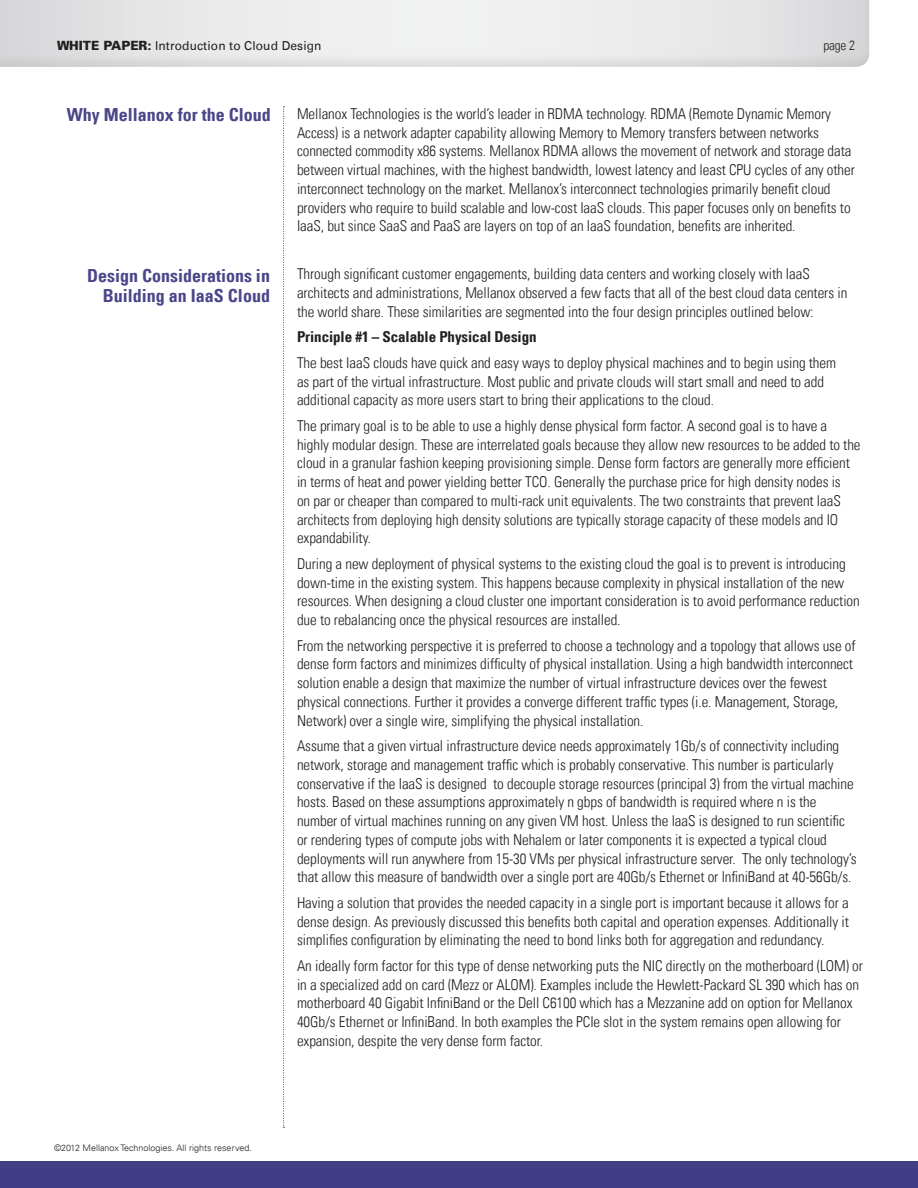
<style>
.page{position:relative;width:918px;height:1188px;background:#fff}
.page>*{position:absolute;margin:0;border:0;box-sizing:border-box;transform-origin:0 0}
._02_Body_Heading1{font:700 condensed 18px/19.5px "Univers LT";color:#4b4689;text-align:right}
._02_Body_Copy{font:300 condensed 15px/18.8px "Univers LT";letter-spacing:-.005em;color:#231f20}
._02_Body_Copy-2{font:700 condensed 15px "Univers LT";letter-spacing:-.005em;color:#231f20}
._01_Folio_Pg_-_R{font:300 condensed 13.5px "Univers LT";color:#231f20}
._01_Second_Title{font:12.3px "Univers LT";letter-spacing:.01em;color:#231f20}
._03_Doc_No{font:300 9px "Univers LT";color:#231f20}
.s1{font-weight:900;font-size:12.75px}
</style>
<div class="page">
<div style="left:0;top:0;width:869px;height:68px;background:#231f20;opacity:.25"></div>
<svg style="left:283px;top:106px;width:2px;height:1022px"></svg>
<div style="left:0;top:1161px;width:918px;height:27px;background:#413e85"></div>
<p class="_01_Second_Title" style="left:57px;top:38px;width:266px"><span class="s1">WHITE PAPER:</span> Introduction to Cloud Design</p>
<p class="_01_Folio_Pg_-_R" style="left:823px;top:37px;width:33px">page 2</p>
<p class="_02_Body_Heading1" style="left:67px;top:105px;width:205px">Why Mellanox for the Cloud</p>
<p class="_02_Body_Heading1" style="left:87px;top:266px;width:184px">Design Considerations in<br>Building an IaaS Cloud</p>
<p class="_02_Body_Copy" style="left:297px;top:104px;width:559px">Mellanox Technologies is the world’s leader in RDMA technology. RDMA (Remote Dynamic Memory Access) is a network adapter capability allowing Memory to Memory transfers between networks connected commodity x86 systems. Mellanox RDMA allows the movement of network and storage data between virtual machines, with the highest bandwidth, lowest latency and least CPU cycles of any other interconnect technology on the market. Mellanox’s interconnect technologies primarily benefit cloud providers who require to build scalable and low-cost IaaS clouds. This paper focuses only on benefits to IaaS, but since SaaS and PaaS are layers on top of an IaaS foundation, benefits are inherited.</p>
<p class="_02_Body_Copy" style="left:297px;top:265px;width:552px">Through significant customer engagements, building data centers and working closely with IaaS architects and administrations, Mellanox observed a few facts that all of the best cloud data centers in the world share. These similarities are segmented into the four design principles outlined below:</p>
<p class="_02_Body_Copy-2" style="left:297px;top:328px;width:241px">Principle #1 – Scalable Physical Design</p>
<p class="_02_Body_Copy" style="left:297px;top:353px;width:541px">The best IaaS clouds have quick and easy ways to deploy physical machines and to begin using them as part of the virtual infrastructure. Most public and private clouds will start small and need to add additional capacity as more users start to bring their applications to the cloud.</p>
<p class="_02_Body_Copy" style="left:297px;top:416px;width:565px">The primary goal is to be able to use a highly dense physical form factor. A second goal is to have a highly modular design. These are interrelated goals because they allow new resources to be added to the cloud in a granular fashion keeping provisioning simple. Dense form factors are generally more efficient in terms of heat and power yielding better TCO. Generally the purchase price for high density nodes is<br>on par or cheaper than compared to multi-rack unit equivalents. The two constraints that prevent IaaS architects from deploying high density solutions are typically storage capacity of these models and IO expandability.</p>
<p class="_02_Body_Copy" style="left:297px;top:554px;width:564px">During a new deployment of physical systems to the existing cloud the goal is to prevent is introducing down-time in the existing system. This happens because complexity in physical installation of the new resources. When designing a cloud cluster one important consideration is to avoid performance reduction due to rebalancing once the physical resources are installed.</p>
<p class="_02_Body_Copy" style="left:297px;top:636px;width:560px">From the networking perspective it is preferred to choose a technology and a topology that allows use of dense form factors and minimizes difficulty of physical installation. Using a high bandwidth interconnect solution enable a design that maximize the number of virtual infrastructure devices over the fewest physical connections. Further it provides a converge different traffic types (i.e. Management, Storage, Network) over a single wire, simplifying the physical installation.</p>
<p class="_02_Body_Copy" style="left:297px;top:736px;width:561px">Assume that a given virtual infrastructure device needs approximately 1Gb/s of connectivity including network, storage and management traffic which is probably conservative. This number is particularly conservative if the IaaS is designed to decouple storage resources (principal 3) from the virtual machine hosts. Based on these assumptions approximately n gbps of bandwidth is required where n is the number of virtual machines running on any given VM host. Unless the IaaS is designed to run scientific or rendering types of compute jobs with Nehalem or later components it is expected a typical cloud deployments will run anywhere from 15-30 VMs per physical infrastructure server. The only technology’s that allow this measure of bandwidth over a single port are 40Gb/s Ethernet or InfiniBand at 40-56Gb/s.</p>
<p class="_02_Body_Copy" style="left:297px;top:893px;width:554px;text-align:justify">Having a solution that provides the needed capacity in a single port is important because it allows for a dense design. As previously discussed this benefits both capital and operation expenses. Additionally it simplifies configuration by eliminating the need to bond links both for aggregation and redundancy.</p>
<p class="_02_Body_Copy" style="left:297px;top:956px;width:568px">An ideally form factor for this type of dense networking puts the NIC directly on the motherboard (LOM) or in a specialized add on card (Mezz or ALOM). Examples include the Hewlett-Packard SL 390 which has on motherboard 40 Gigabit InfiniBand or the Dell C6100 which has a Mezzanine add on option for Mellanox 40Gb/s Ethernet or InfiniBand. In both examples the PCIe slot in the system remains open allowing for expansion, despite the very dense form factor.</p>
<p class="_03_Doc_No" style="left:54px;top:1143px;width:199px">©2012 Mellanox Technologies. All rights reserved.</p>
</div>
